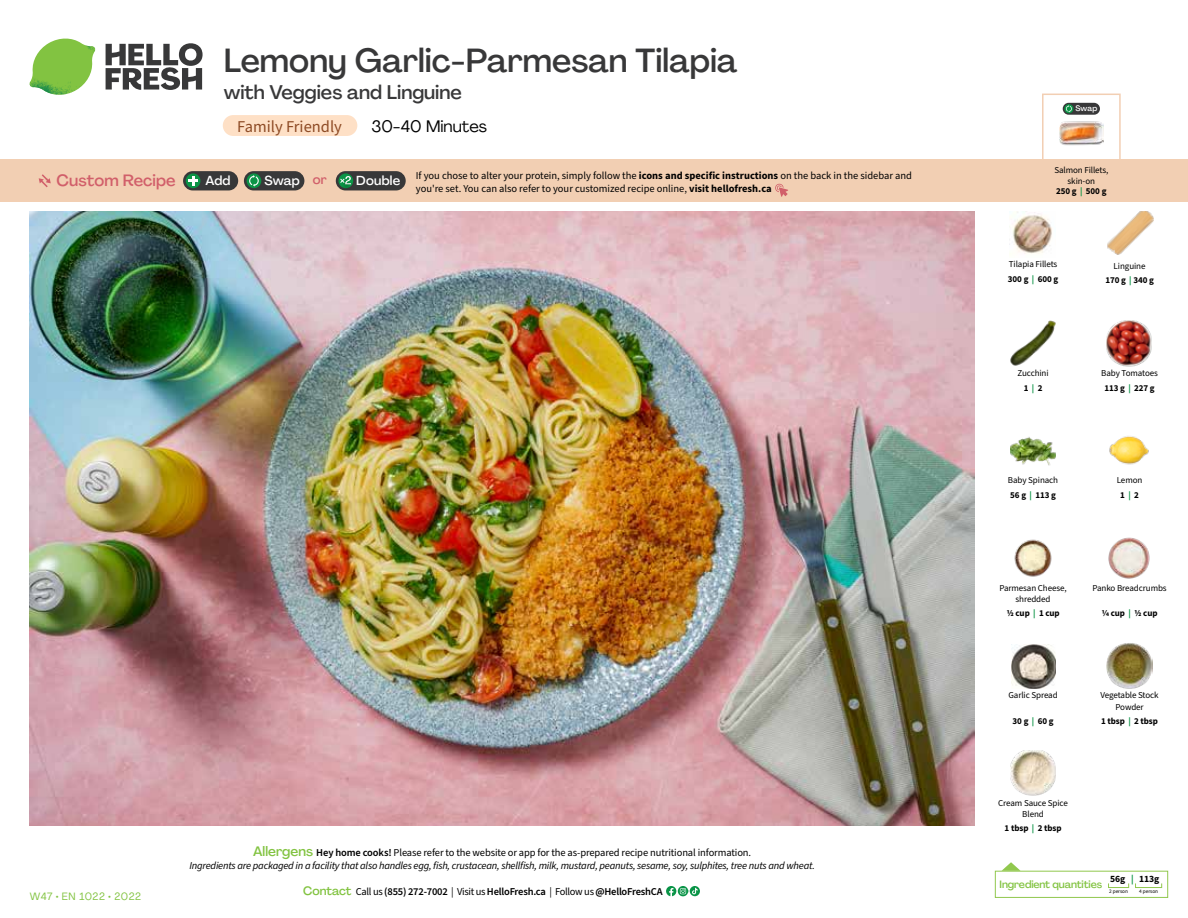
<style>
.page{position:relative;width:1188px;height:918px;background:#fff}
.page>*{position:absolute;margin:0;border:0;box-sizing:border-box;transform-origin:0 0}
.t1{font:500 33px "Agrandir";color:#383839}
.t2{font:500 19.5px "Agrandir";color:#383839}
.t3{font:16.5px "Source Sans Pro";color:#8e4b25}
.t4{font:16.5px "Agrandir";color:#000}
.t5{font:500 16.2px "Agrandir";color:#d15f6a}
.t6{font:500 12.9px "Agrandir";letter-spacing:.015em;color:#fff}
.t7{font:italic 10.5px/13.5px "Source Sans Pro";letter-spacing:-.02em;color:#000;text-align:center}
.t8{font:10.5px "Source Sans Pro";color:#000}
.t9{font:600 10.5px "Source Sans Pro";letter-spacing:-.02em;color:#000}
.t10{font:500 10.5px "Agrandir";letter-spacing:-.01em;color:#82c341}
.t11{font:10.5px "Agrandir";letter-spacing:.05em;color:#82c341}
.t12{font:700 9.6px "Source Sans Pro";color:#000}
.t13{font:9px/14.9px "Source Sans Pro";letter-spacing:-.01em;color:#000;text-align:center}
.t14{font:700 9px "Source Sans Pro";letter-spacing:-.01em;color:#000}
.t15{font:500 7.95px "Agrandir";color:#fff}
.t16{font:5.25px "Source Sans Pro";letter-spacing:-.01em;color:#000}
.s1{color:#d15f6a}
.s2{color:#0b9446}
.s3{font-weight:700}
.s4{font-weight:700;color:#0b9446}
.s5{font-family:"Agrandir";font-weight:500;font-style:normal;font-size:13.5px;color:#82c341}
.s6{font-weight:600;font-style:normal}
.s7{font-style:normal}
.s8{font-family:"Agrandir";font-weight:500;font-size:12px;color:#82c341}
.s9{font-weight:400}
</style>
<div class="page">
<svg style="left:106px;top:43px;width:97px;height:47px"></svg>
<svg style="left:34px;top:39px;width:59px;height:38px"></svg>
<img style="left:65px;top:39px;width:30px;height:25px">
<img style="left:33px;top:60px;width:56px;height:10px">
<img style="left:29px;top:64px;width:58px;height:31px">
<img style="left:64px;top:70px;width:25px;height:24px">
<img style="left:30px;top:211px;width:945px;height:615px">
<svg style="left:690px;top:886px;width:10px;height:10px"></svg>
<svg style="left:666px;top:886px;width:32px;height:10px"></svg>
<svg style="left:1002px;top:862px;width:19px;height:9px"></svg>
<div style="left:995px;top:871px;width:173px;height:27px;border:1px solid #91c84e"></div>
<div style="left:1108px;top:883px;width:21px;height:5px;border:1px solid #91c84e"></div>
<div style="left:1135px;top:883px;width:27px;height:5px;border:1px solid #91c84e"></div>
<img style="left:1011px;top:321px;width:45px;height:45px">
<img style="left:1106px;top:321px;width:46px;height:45px">
<img style="left:1011px;top:437px;width:45px;height:29px">
<img style="left:1109px;top:436px;width:40px;height:29px">
<img style="left:1014px;top:539px;width:38px;height:38px">
<img style="left:1108px;top:537px;width:42px;height:42px">
<img style="left:1012px;top:644px;width:44px;height:44px">
<img style="left:1011px;top:750px;width:45px;height:46px">
<img style="left:1108px;top:211px;width:45px;height:44px">
<img style="left:1012px;top:212px;width:40px;height:42px">
<img style="left:1107px;top:643px;width:45px;height:45px">
<div style="left:0;top:160px;width:1188px;height:42px;background:#f2cfb3"></div>
<svg style="left:39px;top:174px;width:12px;height:13px"></svg>
<div style="left:336px;top:171px;width:70px;height:19px;background:#383839;border-radius:10px"></div>
<svg style="left:338px;top:173px;width:15px;height:15px"></svg>
<div style="left:341px;top:180px;width:11px;height:11px;background:#000;opacity:.35"></div>
<svg style="left:339px;top:176px;width:12px;height:8px"></svg>
<div style="left:244px;top:171px;width:60px;height:19px;background:#383839;border-radius:10px"></div>
<div style="left:247px;top:173px;width:14px;height:15px;background:#0b9446;border-radius:50%"></div>
<svg style="left:249px;top:175px;width:10px;height:12px"></svg>
<div style="left:183px;top:171px;width:55px;height:19px;background:#383839;border-radius:10px"></div>
<div style="left:186px;top:173px;width:14px;height:15px;background:#0b9446;border-radius:50%"></div>
<svg style="left:188px;top:176px;width:10px;height:10px"></svg>
<svg style="left:775px;top:183px;width:13px;height:14px"></svg>
<div style="left:1042px;top:94px;width:79px;height:69px;border:2px solid #f2cfb3"></div>
<img style="left:1060px;top:112px;width:43px;height:34px">
<div style="left:1063px;top:103px;width:37px;height:12px;background:#383839;border-radius:6px"></div>
<svg style="left:1064px;top:104px;width:9px;height:9px"></svg>
<svg style="left:1066px;top:105px;width:6px;height:7px"></svg>
<div style="left:223px;top:115px;width:134px;height:21px;background:#fee0c6;border-radius:10px"></div>
<h3 class="t5" style="left:56px;top:170px;width:121px">Custom Recipe</h3>
<h1 class="t1" style="left:224px;top:40px;width:515px">Lemony Garlic-Parmesan Tilapia</h1>
<h2 class="t2" style="left:224px;top:80px;width:240px">with Veggies and Linguine</h2>
<h3 class="t4" style="left:372px;top:116px;width:117px">30-40 Minutes</h3>
<h3 class="t3" style="left:237px;top:115px;width:106px">Family Friendly</h3>
<p class="t15" style="left:1075px;top:104px;width:24px">Swap</p>
<p class="t6" style="left:205px;top:172px;width:27px">Add</p>
<p class="t6" style="left:264px;top:172px;width:64px">Swap <span class="s1">or</span></p>
<p class="t6" style="left:356px;top:172px;width:45px">Double</p>
<p class="t13" style="left:1054px;top:164px;width:56px;line-height:11.6px">Salmon Fillets, skin-on</p>
<p class="t14" style="left:1056px;top:185px;width:52px">250 g <span class="s2">|</span> 500 g</p>
<p class="t8" style="left:416px;top:168px;width:498px">If you chose to alter your protein, simply follow the <span class="s3">icons and specific instructions</span> on the back in the sidebar and</p>
<p class="t8" style="left:416px;top:182px;width:357px">you're set. You can also refer to your customized recipe online, <span class="s3">visit hellofresh.ca</span></p>
<p class="t13" style="left:1008px;top:257px;width:52px;text-align:left">Tilapia Fillets<br><span class="s3">300 g</span> <span class="s4">|</span> <span class="s3">600 g</span></p>
<p class="t13" style="left:1105px;top:258px;width:50px">Linguine<br><span class="s3">170 g</span> <span class="s4">|</span> <span class="s3">340 g</span></p>
<p class="t13" style="left:1017px;top:366px;width:33px">Zucchini<br><span class="s3">1</span> <span class="s4">|</span> <span class="s3">2</span></p>
<p class="t13" style="left:1101px;top:366px;width:58px">Baby Tomatoes<br><span class="s3">113 g</span> <span class="s4">|</span> <span class="s3">227 g</span></p>
<p class="t13" style="left:1008px;top:473px;width:52px;text-align:left">Baby Spinach<br><span class="s3">56 g</span> <span class="s4">|</span> <span class="s3">113 g</span></p>
<p class="t13" style="left:1117px;top:473px;width:27px">Lemon<br><span class="s3">1</span> <span class="s4">|</span> <span class="s3">2</span></p>
<p class="t11" style="left:30px;top:890px;width:113px">W47 • EN 1022 • 2022</p>
<p class="t7" style="left:189px;top:846px;width:627px"><span class="s5">Allergens</span> <span class="s6">Hey home cooks!</span> <span class="s7">Please refer to the website or app for the as-prepared recipe nutritional information.<br></span>Ingredients are packaged in a facility that also handles egg, fish, crustacean, shellfish, milk, mustard, peanuts, sesame, soy, sulphites, tree nuts and wheat.</p>
<p class="t9" style="left:303px;top:885px;width:361px"><span class="s8">Contact</span> <span class="s9">Call us</span> (855) 272-7002 <span class="s9">| Visit us</span> HelloFresh.ca <span class="s9">| Follow us</span> @HelloFreshCA</p>
<p class="t13" style="left:999px;top:582px;width:69px;line-height:11.6px">Parmesan Cheese, shredded</p>
<p class="t14" style="left:1006px;top:607px;width:55px">1/2 cup <span class="s2">|</span> 1 cup</p>
<p class="t13" style="left:1093px;top:581px;width:76px">Panko Breadcrumbs</p>
<p class="t14" style="left:1102px;top:607px;width:57px">1/4 cup <span class="s2">|</span> 1/2 cup</p>
<p class="t13" style="left:1008px;top:688px;width:51px">Garlic Spread</p>
<p class="t14" style="left:1013px;top:715px;width:42px">30 g <span class="s2">|</span> 60 g</p>
<p class="t13" style="left:1100px;top:690px;width:60px;line-height:11.6px">Vegetable Stock<br>Powder</p>
<p class="t14" style="left:1101px;top:715px;width:58px">1 tbsp <span class="s2">|</span> 2 tbsp</p>
<p class="t13" style="left:998px;top:797px;width:71px;line-height:11.6px">Cream Sauce Spice<br>Blend</p>
<p class="t14" style="left:1005px;top:822px;width:58px">1 tbsp <span class="s2">|</span> 2 tbsp</p>
<p class="t12" style="left:1110px;top:873px;width:50px">56g <span class="s2">|</span> 113g</p>
<p class="t16" style="left:1109px;top:888px;width:20px">2 person</p>
<p class="t16" style="left:1139px;top:888px;width:20px">4 person</p>
<p class="t10" style="left:1000px;top:878px;width:104px">Ingredient quantities</p>
</div>
